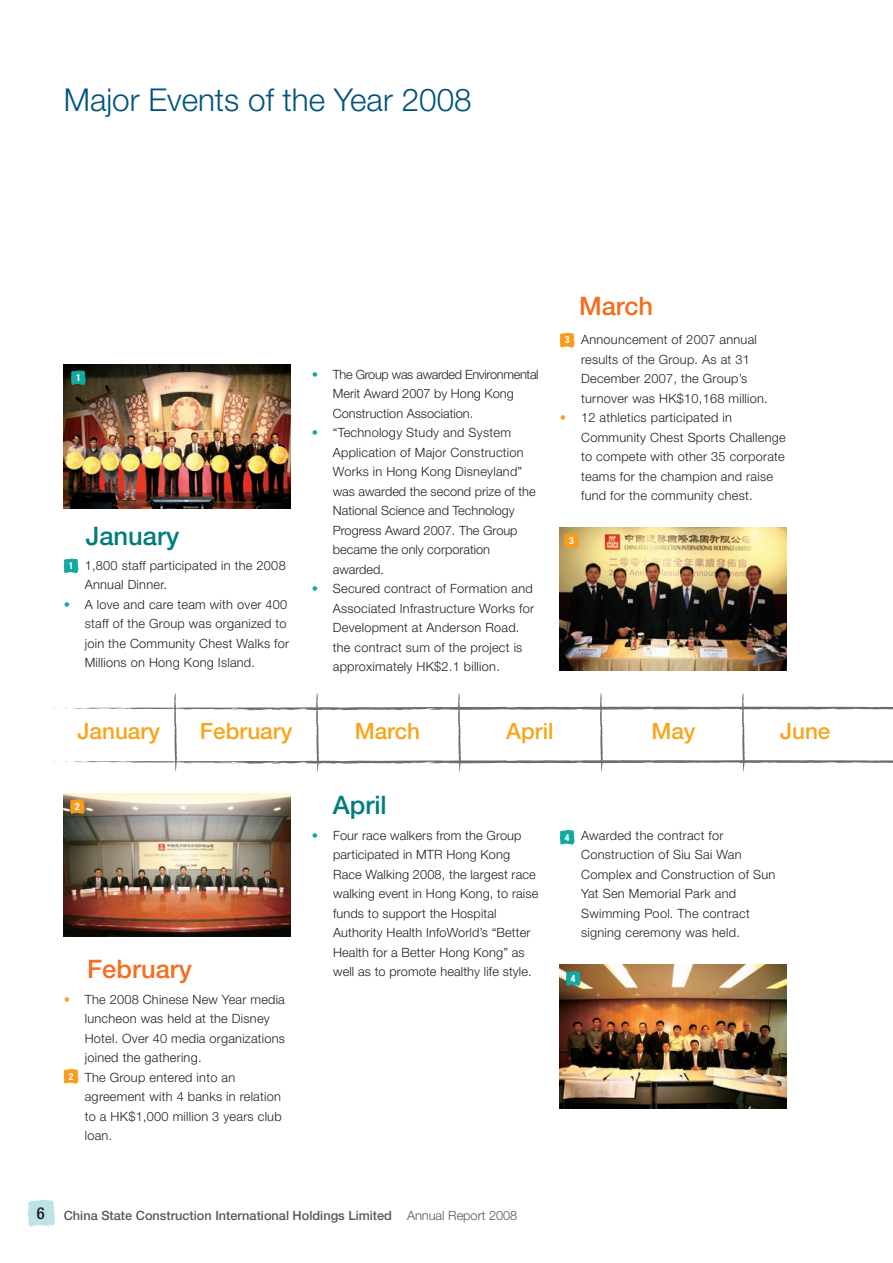
<style>
.page{position:relative;width:893px;height:1263px;background:#fff}
.page>*{position:absolute;margin:0;border:0;box-sizing:border-box;transform-origin:0 0}
.t1{font:300 31.5px "Helvetica Neue LT Std";color:#01547c}
.t2{font:500 25.5px "Helvetica Neue LT Std";color:#f36e21}
.t3{font:500 25.5px "Helvetica Neue LT Std";color:#007d7c}
.t4{font:500 22.5px "Helvetica Neue LT Std";color:#f9a51b}
.t5{font:300 12.75px/19.5px "Helvetica Neue LT Std";letter-spacing:.02em;color:#231f20}
.t6{font:300 12.75px/19.5px "Helvetica Neue LT Std";color:#231f20}
.t7{font:500 12.75px "Helvetica Neue LT Std";color:#57585a}
.t8{font:700 condensed 9.75px "Helvetica Neue LT Std";color:#fff}
.s1{color:#13a9a1}
.s2{font-weight:700;font-stretch:condensed;font-size:9.75px;color:#fff}
.s3{color:#f9a51b}
.s4{font-stretch:condensed;font-size:16.5px;color:#231f20}
.s5{font-weight:300}
</style>
<div class="page">
<svg style="left:28px;top:1199px;width:27px;height:28px"></svg>
<svg style="left:559px;top:332px;width:16px;height:16px"></svg>
<svg style="left:63px;top:558px;width:16px;height:16px"></svg>
<svg style="left:63px;top:1069px;width:16px;height:15px"></svg>
<svg style="left:54px;top:693px;width:839px;height:79px"></svg>
<img style="left:560px;top:527px;width:227px;height:144px">
<img style="left:64px;top:364px;width:227px;height:145px">
<svg style="left:70px;top:370px;width:17px;height:16px"></svg>
<svg style="left:559px;top:830px;width:17px;height:15px"></svg>
<img style="left:64px;top:793px;width:227px;height:143px">
<svg style="left:69px;top:799px;width:17px;height:15px"></svg>
<svg style="left:563px;top:533px;width:17px;height:15px"></svg>
<img style="left:560px;top:965px;width:227px;height:143px">
<svg style="left:565px;top:971px;width:17px;height:15px"></svg>
<h1 class="t1" style="left:64px;top:89px;width:409px">Major Events of the Year 2008</h1>
<p class="t8" style="left:76px;top:374px;width:6px">1</p>
<p class="t6" style="left:333px;top:366px;width:207px;text-indent:-21px"><span class="s1">•</span> The Group was awarded Environmental<br>Merit Award 2007 by Hong Kong<br>Construction Association.</p>
<p class="t6" style="left:333px;top:424px;width:204px;text-indent:-21px"><span class="s1">•</span> “Technology Study and System<br>Application of Major Construction<br>Works in Hong Kong Disneyland” was awarded the second prize of the<br>National Science and Technology<br>Progress Award 2007. The Group became the only corporation awarded.</p>
<p class="t5" style="left:333px;top:580px;width:203px;text-indent:-21px"><span class="s1">•</span> Secured contract of Formation and Associated Infrastructure Works for Development at Anderson Road. the contract sum of the project is approximately HK$2.1 billion.</p>
<h2 class="t3" style="left:86px;top:526px;width:95px">January</h2>
<p class="t5" style="left:85px;top:557px;width:202px;text-indent:-16px"><span class="s2">1</span> 1,800 staff participated in the 2008<br>Annual Dinner.</p>
<p class="t5" style="left:85px;top:596px;width:206px;text-indent:-21px"><span class="s1">•</span> A love and care team with over 400 staff of the Group was organized to join the Community Chest Walks for<br>Millions on Hong Kong Island.</p>
<h2 class="t2" style="left:579px;top:297px;width:76px">March</h2>
<p class="t5" style="left:581px;top:331px;width:188px;text-indent:-16px"><span class="s2">3</span> Announcement of 2007 annual results of the Group. As at 31<br>December 2007, the Group’s turnover was HK$10,168 million.</p>
<p class="t5" style="left:581px;top:409px;width:206px;text-indent:-21px"><span class="s3">•</span> 12 athletics participated in<br>Community Chest Sports Challenge to compete with other 35 corporate teams for the champion and raise fund for the community chest.</p>
<p class="t8" style="left:569px;top:537px;width:6px">3</p>
<h3 class="t4" style="left:78px;top:723px;width:84px">January</h3>
<h3 class="t4" style="left:200px;top:723px;width:94px">February</h3>
<h3 class="t4" style="left:355px;top:723px;width:67px">March</h3>
<h3 class="t4" style="left:506px;top:723px;width:49px">April</h3>
<h3 class="t4" style="left:651px;top:723px;width:46px">May</h3>
<h3 class="t4" style="left:780px;top:723px;width:52px">June</h3>
<p class="t8" style="left:75px;top:803px;width:6px">2</p>
<h2 class="t2" style="left:87px;top:960px;width:106px">February</h2>
<p class="t5" style="left:64px;top:991px;width:223px"><span class="s3">•</span> The 2008 Chinese New Year media</p>
<p class="t5" style="left:85px;top:1010px;width:187px">luncheon was held at the Disney</p>
<p class="t5" style="left:85px;top:1030px;width:202px">Hotel. Over 40 media organizations</p>
<p class="t5" style="left:85px;top:1049px;width:118px">joined the gathering.</p>
<p class="t5" style="left:69px;top:1069px;width:168px"><sup>2</sup> The Group entered into an</p>
<p class="t5" style="left:85px;top:1088px;width:198px">agreement with 4 banks in relation</p>
<p class="t5" style="left:85px;top:1108px;width:198px">to a HK$1,000 million 3 years club</p>
<p class="t5" style="left:85px;top:1127px;width:29px">loan.</p>
<h2 class="t3" style="left:333px;top:796px;width:55px">April</h2>
<p class="t5" style="left:333px;top:827px;width:207px;text-indent:-21px"><span class="s1">•</span> Four race walkers from the Group participated in MTR Hong Kong Race Walking 2008, the largest race walking event in Hong Kong, to raise funds to support the Hospital Authority Health InfoWorld’s “Better Health for a Better Hong Kong” as well as to promote healthy life style.</p>
<p class="t7" style="left:37px;top:1210px;width:482px"><span class="s4">6</span> China State Construction International Holdings Limited <span class="s5">Annual Report 2008</span></p>
<p class="t5" style="left:581px;top:827px;width:196px;text-indent:-16px"><span class="s2">4</span> Awarded the contract for<br>Construction of Siu Sai Wan<br>Complex and Construction of Sun<br>Yat Sen Memorial Park and<br>Swimming Pool. The contract signing ceremony was held.</p>
<p class="t8" style="left:571px;top:975px;width:6px">4</p>
</div>
